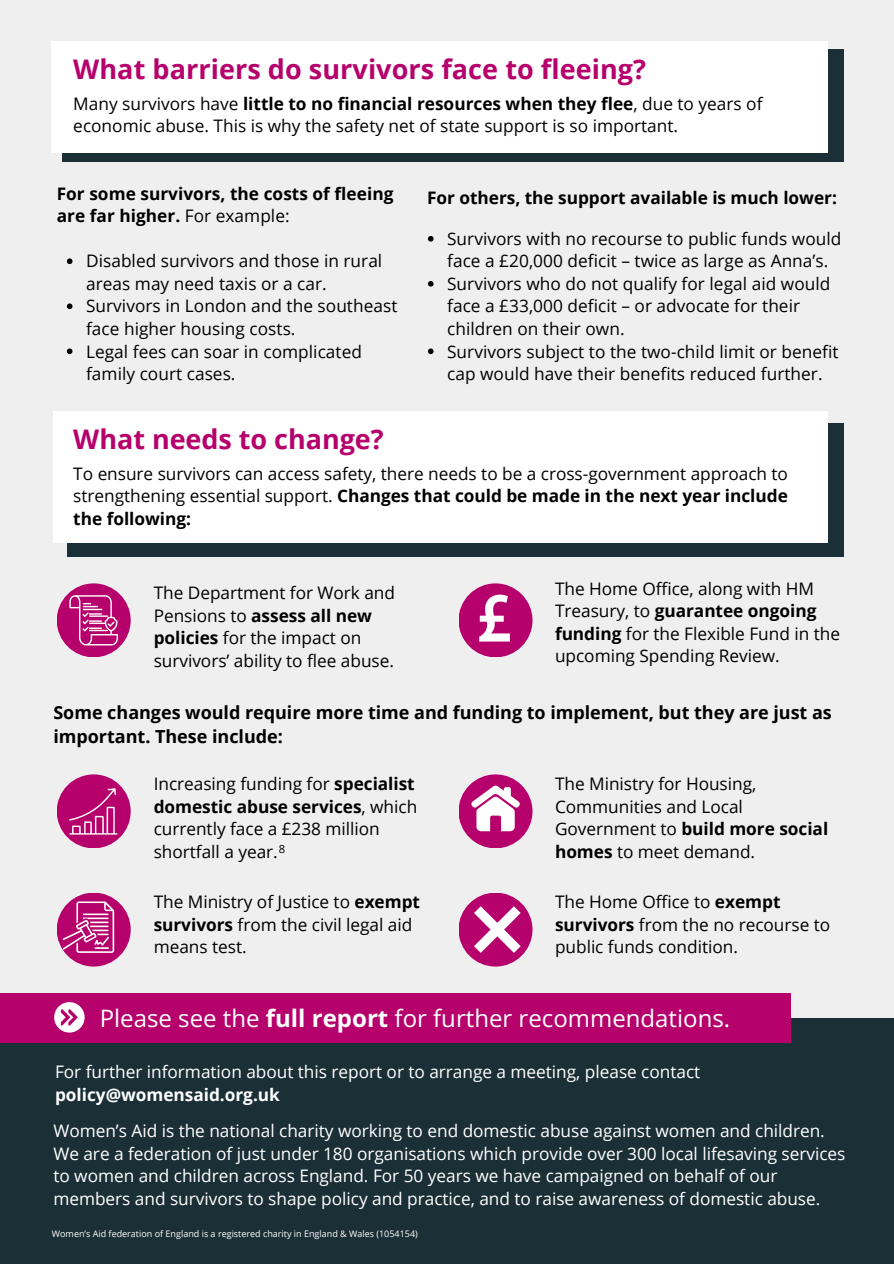
<style>
.page{position:relative;width:894px;height:1264px;background:#fff}
.page>*{position:absolute;margin:0;border:0;box-sizing:border-box;transform-origin:0 0}
.t1{font:700 27px "Open Sans";color:#b6006c}
.t2{font:24px "Open Sans";color:#fff}
.t3{font:700 18px/23.7px "Open Sans";color:#000}
.t4{font:17.25px/22.5px "Open Sans";color:#000}
.t5{font:17.25px/22.5px "Open Sans";color:#fff}
.t6{font:700 17.25px/22.5px "Open Sans";color:#000}
.t7{font:700 17.25px "Open Sans";color:#fff}
.t8{font:9px "Open Sans";color:#fff}
.s1{font-weight:700}
.s2{font-weight:400}
</style>
<div class="page">
<div style="left:0;top:0;width:893px;height:1263px;background:#efefef"></div>
<div style="left:0;top:1018px;width:893px;height:245px;background:#1b2f36"></div>
<div style="left:0;top:993px;width:790px;height:50px;background:#b6006c"></div>
<div style="left:54px;top:1002px;width:31px;height:30px;background:#fff;border-radius:50%"></div>
<svg style="left:61px;top:1009px;width:17px;height:16px"></svg>
<div style="left:57px;top:583px;width:74px;height:74px;background:#b6006c;border-radius:50%"></div>
<div style="left:67px;top:423px;width:776px;height:133px;background:#1b2f36"></div>
<div style="left:53px;top:411px;width:774px;height:132px;background:#fff"></div>
<svg style="left:69px;top:595px;width:49px;height:50px"></svg>
<div style="left:458px;top:583px;width:74px;height:74px;background:#b6006c;border-radius:50%"></div>
<svg style="left:479px;top:594px;width:30px;height:47px"></svg>
<div style="left:57px;top:774px;width:74px;height:74px;background:#b6006c;border-radius:50%"></div>
<div style="left:458px;top:774px;width:74px;height:74px;background:#b6006c;border-radius:50%"></div>
<div style="left:57px;top:892px;width:74px;height:74px;background:#b6006c;border-radius:50%"></div>
<div style="left:458px;top:892px;width:74px;height:74px;background:#b6006c;border-radius:50%"></div>
<svg style="left:69px;top:788px;width:48px;height:46px"></svg>
<svg style="left:471px;top:785px;width:49px;height:46px"></svg>
<svg style="left:474px;top:906px;width:46px;height:46px"></svg>
<svg style="left:63px;top:901px;width:51px;height:51px"></svg>
<div style="left:62px;top:49px;width:781px;height:113px;background:#1b2f36"></div>
<div style="left:52px;top:41px;width:775px;height:111px;background:#fff"></div>
<svg style="left:67px;top:258px;width:5px;height:6px"></svg>
<svg style="left:67px;top:303px;width:5px;height:6px"></svg>
<svg style="left:67px;top:348px;width:5px;height:6px"></svg>
<svg style="left:428px;top:236px;width:5px;height:5px"></svg>
<svg style="left:428px;top:281px;width:5px;height:5px"></svg>
<svg style="left:428px;top:348px;width:5px;height:6px"></svg>
<h1 class="t1" style="left:73px;top:50px;width:574px">What barriers do survivors face to fleeing?</h1>
<p class="t4" style="left:73px;top:92px;width:690px">Many survivors have <span class="s1">little to no financial resources when they flee</span>, due to years of economic abuse. This is why the safety net of state support is so important.</p>
<p class="t6" style="left:57px;top:182px;width:338px">For some survivors, the costs of fleeing are far higher. <span class="s2">For example:</span></p>
<p class="t4" style="left:86px;top:249px;width:313px">Disabled survivors and those in rural areas may need taxis or a car.<br>Survivors in London and the southeast face higher housing costs.<br>Legal fees can soar in complicated family court cases.</p>
<p class="t6" style="left:427px;top:186px;width:411px">For others, the support available is much lower:</p>
<p class="t4" style="left:447px;top:227px;width:395px">Survivors with no recourse to public funds would face a £20,000 deficit – twice as large as Anna’s.<br>Survivors who do not qualify for legal aid would face a £33,000 deficit – or advocate for their children on their own.<br>Survivors subject to the two-child limit or benefit cap would have their benefits reduced further.</p>
<h1 class="t1" style="left:73px;top:420px;width:312px">What needs to change?</h1>
<p class="t4" style="left:73px;top:462px;width:716px;text-align:justify">To ensure survivors can access safety, there needs to be a cross-government approach to strengthening essential support. <span class="s1">Changes that could be made in the next year include the following:</span></p>
<p class="t4" style="left:154px;top:581px;width:243px">The Department for Work and<br>Pensions to <span class="s1">assess all new policies</span> for the impact on survivors’ ability to flee abuse.</p>
<p class="t4" style="left:555px;top:577px;width:286px">The Home Office, along with HM<br>Treasury, to <span class="s1">guarantee ongoing funding</span> for the Flexible Fund in the upcoming Spending Review.</p>
<p class="t3" style="left:53px;top:700px;width:779px">Some changes would require more time and funding to implement, but they are just as important. These include:</p>
<p class="t4" style="left:154px;top:772px;width:265px">Increasing funding for <span class="s1">specialist domestic abuse services</span>, which currently face a £238 million shortfall a year.<sup>8</sup></p>
<p class="t4" style="left:154px;top:890px;width:268px">The Ministry of Justice to <span class="s1">exempt survivors</span> from the civil legal aid means test.</p>
<p class="t4" style="left:555px;top:772px;width:275px">The Ministry for Housing,<br>Communities and Local<br>Government to <span class="s1">build more social homes</span> to meet demand.</p>
<p class="t4" style="left:555px;top:890px;width:277px">The Home Office to <span class="s1">exempt survivors</span> from the no recourse to public funds condition.</p>
<h2 class="t2" style="left:100px;top:1001px;width:631px">Please see the <span class="s1">full report</span> for further recommendations.</h2>
<p class="t5" style="left:55px;top:1060px;width:646px">For further information about this report or to arrange a meeting, please contact</p>
<p class="t7" style="left:55px;top:1082px;width:226px">policy@womensaid.org.uk</p>
<p class="t5" style="left:53px;top:1119px;width:793px">Women’s Aid is the national charity working to end domestic abuse against women and children.<br>We are a federation of just under 180 organisations which provide over 300 local lifesaving services to women and children across England. For 50 years we have campaigned on behalf of our members and survivors to shape policy and practice, and to raise awareness of domestic abuse.</p>
<p class="t8" style="left:52px;top:1227px;width:367px">Women’s Aid federation of England is a registered charity in England &amp; Wales (1054154)</p>
</div>
